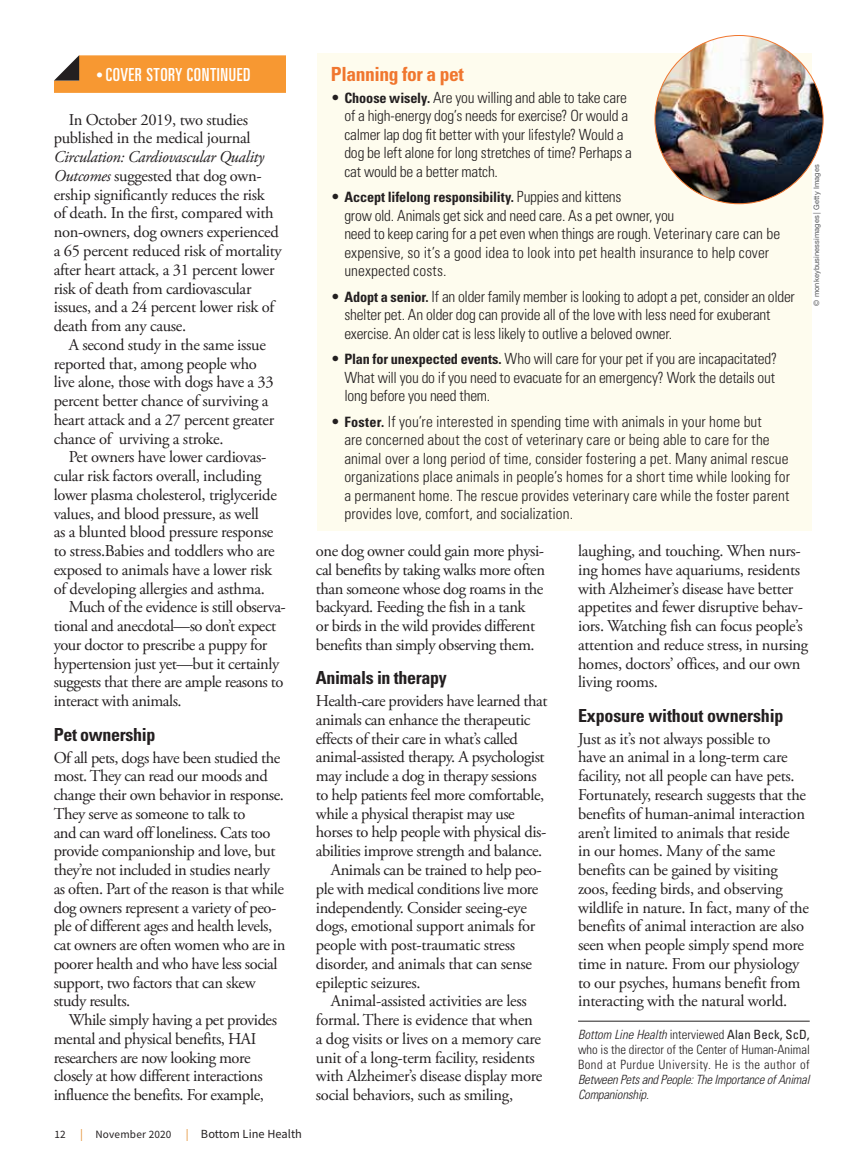
<style>
.page{position:relative;width:864px;height:1175px;background:#fff}
.page>*{position:absolute;margin:0;border:0;box-sizing:border-box;transform-origin:0 0}
.t1{font:700 condensed 19.5px "Univers LT Std";letter-spacing:-.02em;color:#f0762e}
.t2{font:700 condensed 18px "Univers LT Std";letter-spacing:-.02em;color:#231f20}
.t3{font:ultra-condensed 18px "Univers LT Std";letter-spacing:.035em;color:#fff}
.t4{font:16.5px/18.8px "Adobe Garamond Pro";letter-spacing:-.02em;color:#231f20}
.t5{font:300 condensed 15.3px/18.5px "Univers LT Std";letter-spacing:-.005em;color:#231f20}
.t6{font:700 condensed 14.25px "Univers LT Std";letter-spacing:-.01em;color:#231f20}
.t7{font:300 condensed 12.75px/15px "Univers LT Std";letter-spacing:.035em;color:#231f20;text-align:justify}
.t8{font:italic 300 condensed 12.75px/15px "Univers LT Std";letter-spacing:-.015em;color:#231f20}
.t9{font:12.3px "Source Sans Pro";letter-spacing:.005em;color:#231f20}
.t10{font:7.5px "Helvetica Neue LT Std";letter-spacing:.01em;color:#57585a}
.s1{font-family:"Adobe Garamond Pro";font-stretch:normal}
.s2{font-style:italic}
.s3{font-size:11.25px}
.s4{font-size:12px;color:#e28c2c}
.s5{font-weight:700;font-size:14.25px}
.s6{font-weight:300;font-size:15.3px}
.s7{font-weight:400}
</style>
<div class="page">
<hr style="left:578px;top:1020px;width:232px;height:1px;background:#231f20">
<svg style="left:54px;top:55px;width:232px;height:38px;background:#ef983b"></svg>
<div style="left:317px;top:53px;width:495px;height:477px;background:#fefcee"></div>
<img style="left:655px;top:35px;width:168px;height:169px;border-radius:84px">
<p class="t3" style="left:96px;top:64px;width:156px"><span class="s1">•</span>COVER STORY CONTINUED</p>
<p class="t4" style="left:54px;top:111px;width:198px;text-align:right">In October 2019, two studies published in the medical journal</p>
<p class="t4" style="left:54px;top:148px;width:230px"><span class="s2">Circulation: Cardiovascular Quality Outcomes</span> suggested that dog own&shy;ership significantly reduces the risk<br>of death. In the first, compared with non-owners, dog owners experienced a 65 percent reduced risk of mortality after heart attack, a 31 percent lower risk of death from cardiovascular issues, and a 24 percent lower risk of death from any cause.</p>
<p class="t4" style="left:54px;top:336px;width:222px;text-indent:15px">A second study in the same issue reported that, among people who live alone, those with dogs have a 33 percent better chance of surviving a heart attack and a 27 percent greater chance of urviving a stroke.</p>
<p class="t4" style="left:69px;top:448px;width:199px">Pet owners have lower cardiovas-</p>
<p class="t4" style="left:54px;top:467px;width:209px">cular risk factors overall, including</p>
<p class="t4" style="left:54px;top:486px;width:225px">lower plasma cholesterol, triglyceride</p>
<p class="t4" style="left:54px;top:504px;width:207px">values, and blood pressure, as well</p>
<p class="t4" style="left:54px;top:523px;width:221px">as a blunted blood pressure response</p>
<p class="t4" style="left:54px;top:542px;width:223px">to stress.Babies and toddlers who are</p>
<p class="t4" style="left:54px;top:561px;width:220px">exposed to animals have a lower risk</p>
<p class="t4" style="left:54px;top:579px;width:213px">of developing allergies and asthma.</p>
<p class="t4" style="left:69px;top:598px;width:219px">Much of the evidence is still observa-</p>
<p class="t4" style="left:54px;top:617px;width:224px">tional and anecdotal—so don’t expect</p>
<p class="t4" style="left:54px;top:635px;width:215px">your doctor to prescribe a puppy for</p>
<p class="t4" style="left:54px;top:654px;width:227px">hypertension just yet—but it certainly</p>
<p class="t4" style="left:54px;top:673px;width:231px">suggests that there are ample reasons to</p>
<p class="t4" style="left:54px;top:692px;width:130px">interact with animals.</p>
<p class="t2" style="left:54px;top:723px;width:103px">Pet ownership</p>
<p class="t4" style="left:54px;top:748px;width:233px">Of all pets, dogs have been studied the most. They can read our moods and change their own behavior in response.<br>They serve as someone to talk to<br>and can ward off loneliness. Cats too provide companionship and love, but they’re not included in studies nearly as often. Part of the reason is that while dog owners represent a variety of peo&shy;ple of different ages and health levels, cat owners are often women who are in poorer health and who have less social support, two factors that can skew study results.</p>
<p class="t4" style="left:54px;top:1011px;width:225px;text-indent:15px">While simply having a pet provides mental and physical benefits, HAI researchers are now looking more closely at how different interactions influence the benefits. For example,</p>
<p class="t9" style="left:55px;top:1125px;width:249px"><span class="s3">12</span> <span class="s4">|</span> <span class="s3">November 2020</span> <span class="s4">|</span> Bottom Line Health</p>
<p class="t1" style="left:331px;top:62px;width:135px">Planning for a pet</p>
<p class="t5" style="left:344px;top:88px;width:289px;text-indent:-14px">• <span class="s5">Choose wisely.</span> Are you willing and able to take care of a high-energy dog’s needs for exercise? Or would a calmer lap dog fit better with your lifestyle? Would a dog be left alone for long stretches of time? Perhaps a cat would be a better match.</p>
<p class="t6" style="left:331px;top:188px;width:292px"><span class="s6">•</span> Accept lifelong responsibility. <span class="s6">Puppies and kittens</span></p>
<p class="t5" style="left:344px;top:206px;width:437px">grow old. Animals get sick and need care. As a pet owner, you<br>need to keep caring for a pet even when things are rough. Veterinary care can be expensive, so it’s a good idea to look into pet health insurance to help cover unexpected costs.</p>
<p class="t5" style="left:344px;top:287px;width:452px;text-indent:-13px">• <span class="s5">Adopt a senior.</span> If an older family member is looking to adopt a pet, consider an older shelter pet. An older dog can provide all of the love with less need for exuberant exercise. An older cat is less likely to outlive a beloved owner.</p>
<p class="t5" style="left:344px;top:350px;width:434px;text-indent:-14px">• <span class="s5">Plan for unexpected events.</span> Who will care for your pet if you are incapacitated?<br>What will you do if you need to evacuate for an emergency? Work the details out long before you need them.</p>
<p class="t5" style="left:344px;top:412px;width:447px;text-indent:-13px">• <span class="s5">Foster.</span> If you’re interested in spending time with animals in your home but<br>are concerned about the cost of veterinary care or being able to care for the animal over a long period of time, consider fostering a pet. Many animal rescue organizations place animals in people’s homes for a short time while looking for a permanent home. The rescue provides veterinary care while the foster parent provides love, comfort, and socialization.</p>
<p class="t10" style="left:812px;top:305px;width:142px;rotate:-90deg">© monkeybusinessimages | Getty Images</p>
<p class="t4" style="left:316px;top:542px;width:231px">one dog owner could gain more physi&shy;cal benefits by taking walks more often than someone whose dog roams in the backyard. Feeding the fish in a tank<br>or birds in the wild provides different benefits than simply observing them.</p>
<p class="t2" style="left:316px;top:667px;width:132px">Animals in therapy</p>
<p class="t4" style="left:316px;top:692px;width:233px">Health-care providers have learned that</p>
<p class="t4" style="left:316px;top:711px;width:216px">animals can enhance the therapeutic</p>
<p class="t4" style="left:316px;top:729px;width:204px">effects of their care in what’s called</p>
<p class="t4" style="left:316px;top:748px;width:230px">animal-assisted therapy. A psychologist</p>
<p class="t4" style="left:316px;top:767px;width:222px">may include a dog in therapy sessions</p>
<p class="t4" style="left:316px;top:786px;width:230px">to help patients feel more comfortable,</p>
<p class="t4" style="left:316px;top:804px;width:200px">while a physical therapist may use</p>
<p class="t4" style="left:316px;top:823px;width:232px">horses to help people with physical dis-</p>
<p class="t4" style="left:316px;top:842px;width:228px">abilities improve strength and balance.</p>
<p class="t4" style="left:331px;top:861px;width:212px">Animals can be trained to help peo-</p>
<p class="t4" style="left:316px;top:879px;width:224px">ple with medical conditions live more</p>
<p class="t4" style="left:316px;top:898px;width:213px">independently. Consider seeing-eye</p>
<p class="t4" style="left:316px;top:917px;width:221px">dogs, emotional support animals for</p>
<p class="t4" style="left:316px;top:936px;width:201px">people with post-traumatic stress</p>
<p class="t4" style="left:316px;top:954px;width:218px">disorder, and animals that can sense</p>
<p class="t4" style="left:316px;top:973px;width:106px">epileptic seizures.</p>
<p class="t4" style="left:331px;top:992px;width:197px">Animal-assisted activities are less</p>
<p class="t4" style="left:316px;top:1011px;width:219px">formal. There is evidence that when</p>
<p class="t4" style="left:316px;top:1029px;width:227px">a dog visits or lives on a memory care</p>
<p class="t4" style="left:316px;top:1048px;width:220px">unit of a long-term facility, residents</p>
<p class="t4" style="left:316px;top:1067px;width:228px">with Alzheimer’s disease display more</p>
<p class="t4" style="left:316px;top:1086px;width:199px">social behaviors, such as smiling,</p>
<p class="t4" style="left:578px;top:542px;width:232px">laughing, and touching. When nurs&shy;ing homes have aquariums, residents with Alzheimer’s disease have better appetites and fewer disruptive behav&shy;iors. Watching fish can focus people’s attention and reduce stress, in nursing homes, doctors’ offices, and our own living rooms.</p>
<p class="t2" style="left:578px;top:704px;width:207px">Exposure without ownership</p>
<p class="t4" style="left:578px;top:729px;width:232px">Just as it’s not always possible to<br>have an animal in a long-term care facility, not all people can have pets.<br>Fortunately, research suggests that the benefits of human-animal interaction aren’t limited to animals that reside<br>in our homes. Many of the same benefits can be gained by visiting zoos, feeding birds, and observing wildlife in nature. In fact, many of the benefits of animal interaction are also seen when people simply spend more time in nature. From our physiology to our psyches, humans benefit from interacting with the natural world.</p>
<p class="t7" style="left:578px;top:1027px;width:233px"><span class="s2">Bottom Line Health</span> interviewed <span class="s7">Alan Beck, ScD, </span>who is the director of the Center of Human-Animal Bond at Purdue University. He is the author of</p>
<p class="t8" style="left:578px;top:1072px;width:233px">Between Pets and People: The Importance of Animal<br>Companionship.</p>
</div>
